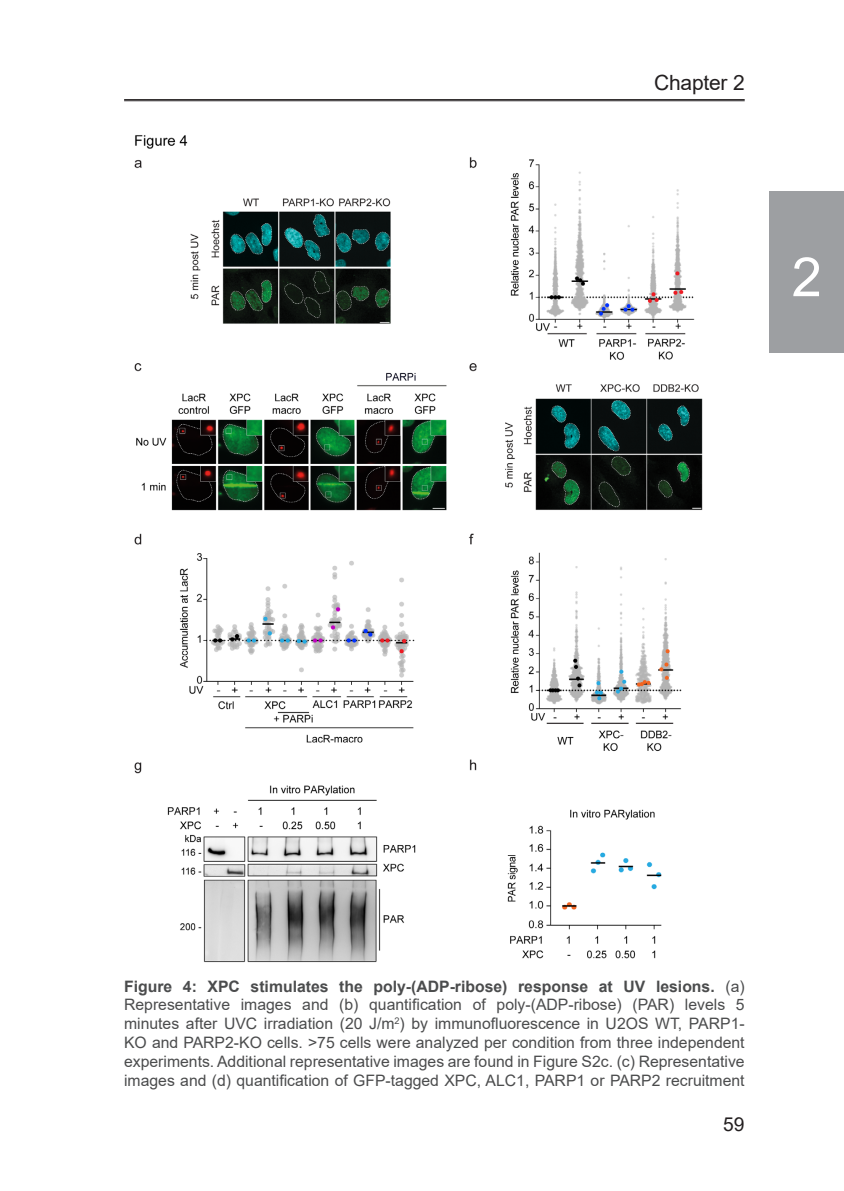
<style>
.page{position:relative;width:844px;height:1191px;background:#fff}
.page>*{position:absolute;margin:0;border:0;box-sizing:border-box;transform-origin:0 0}
.t1{font:54.25px "Arial";color:#fff}
.t2{font:21px "Arial";letter-spacing:-.01em;color:#231f20}
.t3{font:19.25px "Arial";color:#231f20}
.t4{font:15.75px/18.9px "Arial";color:#4b4c4d;text-align:justify}
.s1{font-weight:700}
</style>
<div class="page">
<hr style="left:124px;top:99px;width:620px;height:1px;background:#231f20">
<hr style="left:124px;top:100px;width:620px;height:1px;background:#231f20">
<div style="left:769px;top:191px;width:74px;height:162px;background:#9d9fa2"></div>
<img style="left:134px;top:135px;width:569px;height:828px">
<h2 class="t2" style="left:654px;top:68px;width:92px">Chapter 2</h2>
<h1 class="t1" style="left:791px;top:240px;width:32px">2</h1>
<p class="t4" style="left:124px;top:976px;width:622px"><span class="s1">Figure 4: XPC stimulates the poly-(ADP-ribose) response at UV lesions.</span> (a)<br>Representative images and (b) quantification of poly-(ADP-ribose) (PAR) levels 5 minutes after UVC irradiation (20 J/m<sup>2</sup>) by immunofluorescence in U2OS WT, PARP1- KO and PARP2-KO cells. &gt;75 cells were analyzed per condition from three independent experiments. Additional representative images are found in Figure S2c. (c) Representative images and (d) quantification of GFP-tagged XPC, ALC1, PARP1 or PARP2 recruitment</p>
<p class="t3" style="left:723px;top:1110px;width:23px">59</p>
</div>
